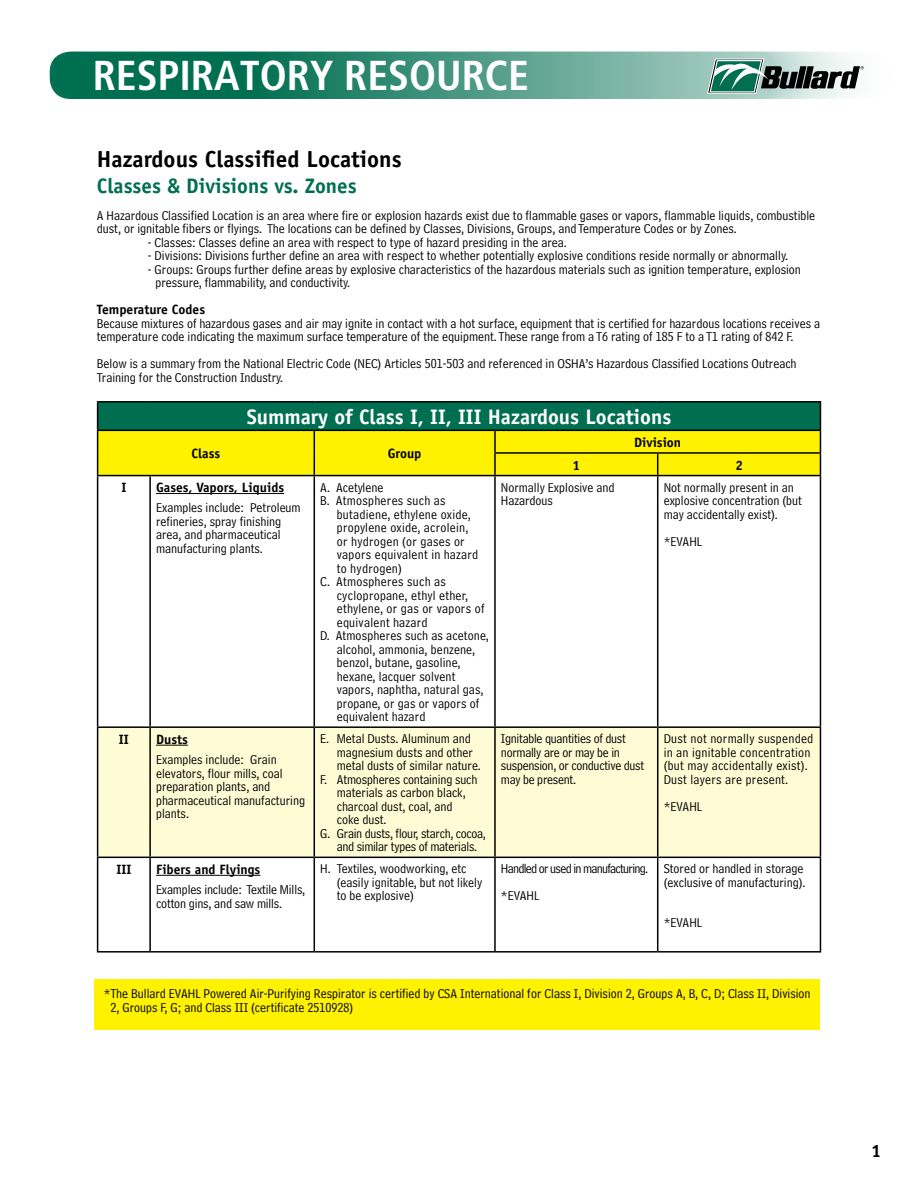
<style>
.page{position:relative;width:918px;height:1188px;background:#fff}
.page>*{position:absolute;margin:0;border:0;box-sizing:border-box;transform-origin:0 0}
.t1{font:700 condensed 41.7px "Frutiger";color:#fff}
.t2{font:700 23.25px "Officina Sans";color:#000}
.t3{font:700 21px "Officina Sans";color:#fff}
.t4{font:700 21px "Officina Sans";color:#006f51}
.t5{font:700 18px "Officina Sans";color:#000}
.t6{font:13.5px/13.5px "Bell Centennial Address";color:#000}
.t7{font:13.5px/13.5px "Bell Centennial Address";letter-spacing:.02em;color:#000}
.t8{font:13.5px/13.5px "Bell Centennial Address";letter-spacing:-.02em;color:#000}
.t9{font:700 13.5px "Officina Sans";color:#000}
.t10{font:13.5px/27px "Bell Centennial Address";letter-spacing:-.05em;color:#000}
</style>
<div class="page">
<svg style="left:50px;top:52px;width:868px;height:47px;background:#4d9a85"></svg>
<svg style="left:707px;top:59px;width:157px;height:34px"></svg>
<div style="left:98px;top:728px;width:722px;height:129px;background:#fffcd5"></div>
<hr style="left:97px;top:401px;width:53px;height:2px;background:#000">
<hr style="left:150px;top:401px;width:164px;height:2px;background:#000">
<hr style="left:314px;top:401px;width:181px;height:2px;background:#000">
<hr style="left:495px;top:401px;width:163px;height:2px;background:#000">
<hr style="left:658px;top:401px;width:163px;height:2px;background:#000">
<svg style="left:97px;top:403px;width:724px;height:72px;background:#97b81d"></svg>
<hr style="left:97px;top:475px;width:53px;height:1px;background:#000">
<hr style="left:97px;top:476px;width:1px;height:250px;background:#000">
<hr style="left:150px;top:475px;width:164px;height:1px;background:#000">
<hr style="left:149px;top:476px;width:2px;height:250px;background:#000">
<hr style="left:314px;top:475px;width:181px;height:1px;background:#000">
<hr style="left:314px;top:476px;width:1px;height:250px;background:#000">
<hr style="left:495px;top:475px;width:163px;height:1px;background:#000">
<hr style="left:494px;top:476px;width:2px;height:250px;background:#000">
<hr style="left:658px;top:475px;width:163px;height:1px;background:#000">
<hr style="left:657px;top:476px;width:1px;height:250px;background:#000">
<hr style="left:820px;top:476px;width:1px;height:250px;background:#000">
<hr style="left:97px;top:726px;width:53px;height:2px;background:#000">
<hr style="left:97px;top:728px;width:1px;height:129px;background:#000">
<hr style="left:150px;top:726px;width:164px;height:2px;background:#000">
<hr style="left:149px;top:728px;width:2px;height:129px;background:#000">
<hr style="left:314px;top:726px;width:181px;height:2px;background:#000">
<hr style="left:314px;top:728px;width:1px;height:129px;background:#000">
<hr style="left:495px;top:726px;width:163px;height:2px;background:#000">
<hr style="left:494px;top:728px;width:2px;height:129px;background:#000">
<hr style="left:658px;top:726px;width:163px;height:2px;background:#000">
<hr style="left:657px;top:728px;width:1px;height:129px;background:#000">
<hr style="left:820px;top:728px;width:1px;height:129px;background:#000">
<hr style="left:97px;top:857px;width:53px;height:1px;background:#000">
<hr style="left:97px;top:858px;width:1px;height:93px;background:#000">
<hr style="left:150px;top:857px;width:164px;height:1px;background:#000">
<hr style="left:149px;top:858px;width:2px;height:93px;background:#000">
<hr style="left:314px;top:857px;width:181px;height:1px;background:#000">
<hr style="left:314px;top:858px;width:1px;height:93px;background:#000">
<hr style="left:495px;top:857px;width:163px;height:1px;background:#000">
<hr style="left:494px;top:858px;width:2px;height:93px;background:#000">
<hr style="left:658px;top:857px;width:163px;height:1px;background:#000">
<hr style="left:657px;top:858px;width:1px;height:93px;background:#000">
<hr style="left:820px;top:858px;width:1px;height:93px;background:#000">
<hr style="left:97px;top:951px;width:53px;height:2px;background:#000">
<hr style="left:150px;top:951px;width:164px;height:2px;background:#000">
<hr style="left:314px;top:951px;width:181px;height:2px;background:#000">
<hr style="left:495px;top:951px;width:163px;height:2px;background:#000">
<hr style="left:658px;top:951px;width:163px;height:2px;background:#000">
<hr style="left:156px;top:493px;width:128px;height:1px;background:#000">
<hr style="left:156px;top:745px;width:32px;height:1px;background:#000">
<hr style="left:156px;top:875px;width:104px;height:1px;background:#000">
<div style="left:94px;top:980px;width:726px;height:50px;background:#fff200"></div>
<h1 class="t1" style="left:93px;top:51px;width:438px">RESPIRATORY RESOURCE</h1>
<h2 class="t2" style="left:97px;top:145px;width:306px">Hazardous Classified Locations</h2>
<h3 class="t4" style="left:97px;top:172px;width:261px">Classes &amp; Divisions vs. Zones</h3>
<p class="t6" style="left:97px;top:208px;width:720px">A Hazardous Classified Location is an area where fire or explosion hazards exist due to flammable gases or vapors, flammable liquids, combustible dust, or ignitable fibers or flyings. The locations can be defined by Classes, Divisions, Groups, and Temperature Codes or by Zones.</p>
<p class="t6" style="left:148px;top:235px;width:421px">- Classes: Classes define an area with respect to type of hazard presiding in the area.</p>
<p class="t6" style="left:148px;top:249px;width:642px">- Divisions: Divisions further define an area with respect to whether potentially explosive conditions reside normally or abnormally.</p>
<p class="t6" style="left:155px;top:262px;width:647px;text-indent:-8px">- Groups: Groups further define areas by explosive characteristics of the hazardous materials such as ignition temperature, explosion pressure, flammability, and conductivity.</p>
<p class="t9" style="left:97px;top:301px;width:110px">Temperature Codes</p>
<p class="t6" style="left:97px;top:316px;width:725px">Because mixtures of hazardous gases and air may ignite in contact with a hot surface, equipment that is certified for hazardous locations receives a temperature code indicating the maximum surface temperature of the equipment. These range from a T6 rating of 185 F to a T1 rating of 842 F.</p>
<p class="t6" style="left:97px;top:357px;width:701px">Below is a summary from the National Electric Code (NEC) Articles 501-503 and referenced in OSHA’s Hazardous Classified Locations Outreach<br>Training for the Construction Industry.</p>
<h3 class="t3" style="left:247px;top:404px;width:426px">Summary of Class I, II, III Hazardous Locations</h3>
<p class="t9" style="left:192px;top:445px;width:30px">Class</p>
<p class="t9" style="left:388px;top:445px;width:35px">Group</p>
<p class="t9" style="left:634px;top:434px;width:49px">Division</p>
<p class="t9" style="left:573px;top:457px;width:9px">1</p>
<p class="t9" style="left:735px;top:457px;width:9px">2</p>
<p class="t9" style="left:121px;top:479px;width:6px">I</p>
<p class="t9" style="left:156px;top:479px;width:130px">Gases, Vapors, Liquids</p>
<p class="t6" style="left:156px;top:501px;width:146px">Examples include: Petroleum refineries, spray finishing area, and pharmaceutical manufacturing plants.</p>
<p class="t9" style="left:119px;top:731px;width:11px">II</p>
<p class="t9" style="left:156px;top:731px;width:33px">Dusts</p>
<p class="t6" style="left:156px;top:753px;width:150px">Examples include: Grain elevators, flour mills, coal preparation plants, and pharmaceutical manufacturing plants.</p>
<p class="t9" style="left:116px;top:861px;width:16px">III</p>
<p class="t9" style="left:156px;top:861px;width:106px">Fibers and Flyings</p>
<p class="t6" style="left:156px;top:883px;width:151px">Examples include: Textile Mills, cotton gins, and saw mills.</p>
<p class="t6" style="left:320px;top:480px;width:65px">A. Acetylene</p>
<p class="t7" style="left:320px;top:494px;width:127px">B. Atmospheres such as</p>
<p class="t7" style="left:337px;top:507px;width:135px">butadiene, ethylene oxide,</p>
<p class="t7" style="left:337px;top:521px;width:133px">propylene oxide, acrolein,</p>
<p class="t7" style="left:337px;top:534px;width:129px">or hydrogen (or gases or</p>
<p class="t7" style="left:337px;top:548px;width:143px">vapors equivalent in hazard</p>
<p class="t7" style="left:337px;top:561px;width:67px">to hydrogen)</p>
<p class="t7" style="left:320px;top:575px;width:127px">C. Atmospheres such as</p>
<p class="t7" style="left:337px;top:588px;width:133px">cyclopropane, ethyl ether,</p>
<p class="t7" style="left:337px;top:602px;width:149px">ethylene, or gas or vapors of</p>
<p class="t7" style="left:337px;top:615px;width:92px">equivalent hazard</p>
<p class="t6" style="left:320px;top:629px;width:170px">D. Atmospheres such as acetone,</p>
<p class="t6" style="left:337px;top:642px;width:140px">alcohol, ammonia, benzene,</p>
<p class="t6" style="left:337px;top:656px;width:125px">benzol, butane, gasoline,</p>
<p class="t6" style="left:337px;top:669px;width:120px">hexane, lacquer solvent</p>
<p class="t6" style="left:337px;top:683px;width:148px">vapors, naphtha, natural gas,</p>
<p class="t6" style="left:337px;top:696px;width:144px">propane, or gas or vapors of</p>
<p class="t6" style="left:337px;top:710px;width:90px">equivalent hazard</p>
<p class="t6" style="left:320px;top:732px;width:152px">E. Metal Dusts. Aluminum and</p>
<p class="t6" style="left:337px;top:746px;width:138px">magnesium dusts and other</p>
<p class="t6" style="left:337px;top:759px;width:146px">metal dusts of similar nature.</p>
<p class="t6" style="left:320px;top:773px;width:159px">F. Atmospheres containing such</p>
<p class="t6" style="left:337px;top:786px;width:130px">materials as carbon black,</p>
<p class="t6" style="left:337px;top:800px;width:117px">charcoal dust, coal, and</p>
<p class="t6" style="left:337px;top:813px;width:51px">coke dust.</p>
<p class="t8" style="left:320px;top:827px;width:167px">G. Grain dusts, flour, starch, cocoa,</p>
<p class="t8" style="left:337px;top:840px;width:142px">and similar types of materials.</p>
<p class="t6" style="left:501px;top:480px;width:115px">Normally Explosive and<br>Hazardous</p>
<p class="t6" style="left:664px;top:480px;width:140px">Not normally present in an explosive concentration (but may accidentally exist).</p>
<p class="t6" style="left:664px;top:534px;width:40px">*EVAHL</p>
<p class="t8" style="left:501px;top:732px;width:145px">Ignitable quantities of dust normally are or may be in suspension, or conductive dust may be present.</p>
<p class="t7" style="left:664px;top:732px;width:151px">Dust not normally suspended in an ignitable concentration (but may accidentally exist).<br>Dust layers are present.</p>
<p class="t6" style="left:664px;top:800px;width:40px">*EVAHL</p>
<p class="t6" style="left:337px;top:862px;width:147px;text-indent:-16px">H. Textiles, woodworking, etc (easily ignitable, but not likely to be explosive)</p>
<p class="t10" style="left:501px;top:855px;width:149px">Handled or used in manufacturing. *EVAHL</p>
<p class="t6" style="left:664px;top:862px;width:143px">Stored or handled in storage (exclusive of manufacturing).</p>
<p class="t6" style="left:664px;top:916px;width:40px">*EVAHL</p>
<p class="t6" style="left:110px;top:987px;width:702px;text-indent:-7px">*The Bullard EVAHL Powered Air-Purifying Respirator is certified by CSA International for Class I, Division 2, Groups A, B, C, D; Class II, Division<br>2, Groups F, G; and Class III (certificate 2510928)</p>
<h3 class="t5" style="left:871px;top:1139px;width:12px">1</h3>
</div>
